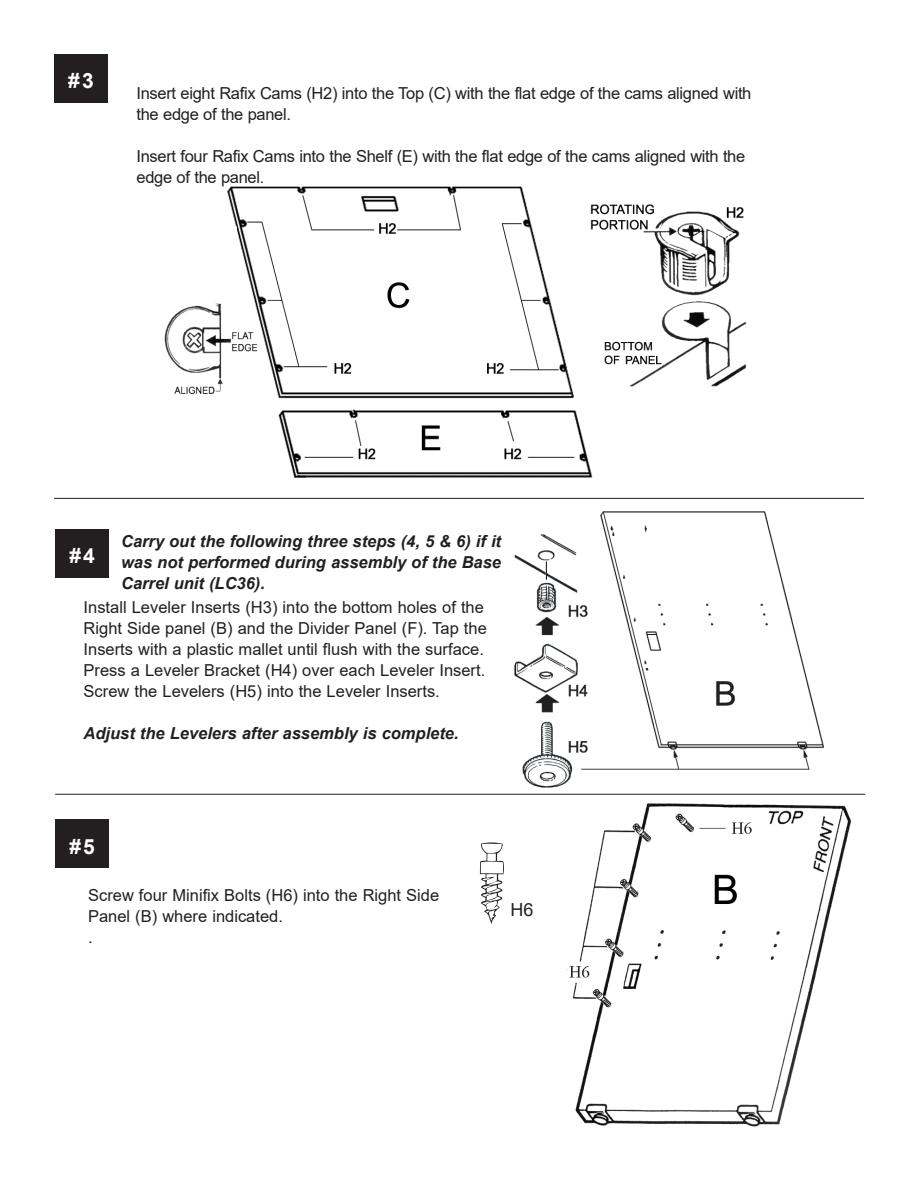
<style>
.page{position:relative;width:918px;height:1188px;background:#fff}
.page>*{position:absolute;margin:0;border:0;box-sizing:border-box;transform-origin:0 0}
.t1{font:700 21px "Arial";color:#fff}
.t2{font:18px "Arial";color:#231f20}
.t3{font:16.5px/21px "Arial";color:#231f20}
.t4{font:16.5px/21px "Arial";letter-spacing:-.02em;color:#231f20}
.t5{font:italic 700 16.5px/21px "Arial";color:#231f20;text-align:justify}
</style>
<div class="page">
<img style="left:164px;top:186px;width:583px;height:292px">
<div style="left:54px;top:54px;width:54px;height:49px;background:#231f20"></div>
<div style="left:55px;top:529px;width:54px;height:48px;background:#231f20"></div>
<div style="left:55px;top:819px;width:54px;height:49px;background:#231f20"></div>
<img style="left:558px;top:793px;width:300px;height:334px">
<hr style="left:55px;top:794px;width:810px;height:1px;background:#231f20">
<hr style="left:54px;top:498px;width:810px;height:1px;background:#231f20">
<img style="left:514px;top:511px;width:310px;height:277px">
<svg style="left:479px;top:842px;width:25px;height:82px"></svg>
<p class="t1" style="left:68px;top:66px;width:27px">#3</p>
<p class="t4" style="left:136px;top:82px;width:616px">Insert eight Rafix Cams (H2) into the Top (C) with the flat edge of the cams aligned with the edge of the panel.</p>
<p class="t4" style="left:136px;top:145px;width:610px">Insert four Rafix Cams into the Shelf (E) with the flat edge of the cams aligned with the edge of the panel.</p>
<p class="t1" style="left:69px;top:541px;width:27px">#4</p>
<p class="t5" style="left:121px;top:531px;width:382px">Carry out the following three steps (4, 5 &amp; 6) if it was not performed during assembly of the Base Carrel unit (LC36).</p>
<p class="t3" style="left:84px;top:596px;width:405px">Install Leveler Inserts (H3) into the bottom holes of the Right Side panel (B) and the Divider Panel (F). Tap the Inserts with a plastic mallet until flush with the surface.<br>Press a Leveler Bracket (H4) over each Leveler Insert.<br>Screw the Levelers (H5) into the Leveler Inserts.</p>
<p class="t5" style="left:84px;top:723px;width:377px">Adjust the Levelers after assembly is complete.</p>
<p class="t1" style="left:69px;top:831px;width:27px">#5</p>
<p class="t3" style="left:88px;top:885px;width:353px">Screw four Minifix Bolts (H6) into the Right Side<br>Panel (B) where indicated.</p>
<p class="t3" style="left:88px;top:927px;width:6px">.</p>
<p class="t2" style="left:510px;top:897px;width:25px">H6</p>
</div>
